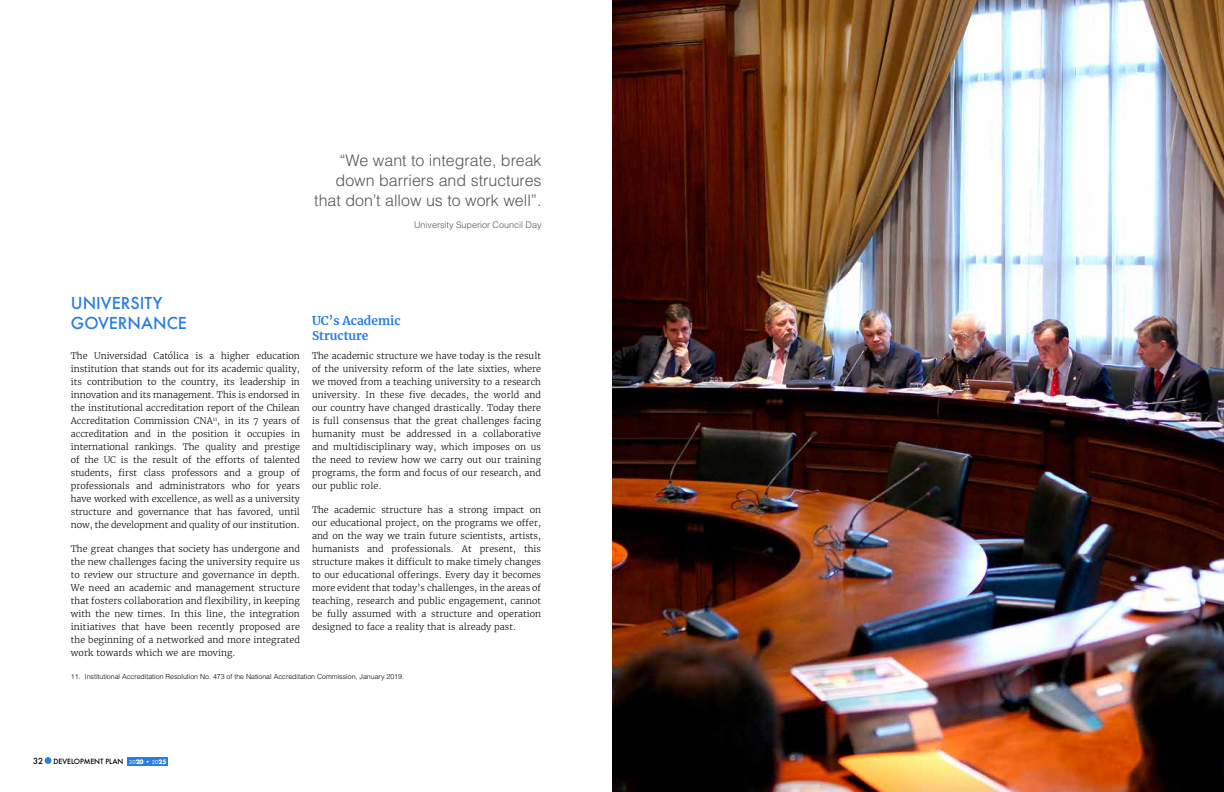
<style>
.page{position:relative;width:1224px;height:792px;background:#fff}
.page>*{position:absolute;margin:0;border:0;box-sizing:border-box;transform-origin:0 0}
.t1{font:300 16px/20px "Helvetica";color:#52555a;text-align:right}
.t2{font:500 16px/20px "Futura";color:#2a7de1}
.t3{font:700 12px/15px "Merriweather";color:#2a7de1}
.t4{font:300 9px/13px "Merriweather";color:#000;text-align:justify}
.t5{font:300 9px "Helvetica";color:#52555a}
.t6{font:500 8.1px "Futura";color:#000}
.t7{font:300 7px "Helvetica";color:#000}
.t8{font:500 7px "Futura";letter-spacing:-.01em;color:#000}
.s1{font-family:"Futura T";font-weight:400;font-size:5.9px;color:#fff}
.s2{font-weight:700;font-size:5.9px;color:#fff}
</style>
<div class="page">
<div style="left:127px;top:757px;width:41px;height:8px;background:#2a7de1"></div>
<div style="left:45px;top:757px;width:6px;height:7px;background:#2a7de1;border-radius:50%"></div>
<img style="left:612px;top:0;width:612px;height:792px">
<h1 class="t1" style="left:314px;top:149px;width:229px">“We want to integrate, break down barriers and structures that don’t allow us to work well”.</h1>
<p class="t5" style="left:414px;top:219px;width:129px">University Superior Council Day</p>
<h1 class="t2" style="left:71px;top:293px;width:118px">UNIVERSITY<br>GOVERNANCE</h1>
<p class="t4" style="left:71px;top:349px;width:231px">The Universidad Católica is a higher education institution that stands out for its academic quality, its contribution to the country, its leadership in innovation and its management. This is endorsed in the institutional accreditation report of the Chilean Accreditation Commission CNA<sup>11</sup>, in its 7 years of accreditation and in the position it occupies in international rankings. The quality and prestige of the UC is the result of the efforts of talented students, first class professors and a group of professionals and administrators who for years have worked with excellence, as well as a university structure and governance that has favored, until now, the development and quality of our institution.</p>
<p class="t4" style="left:71px;top:543px;width:231px">The great changes that society has undergone and the new challenges facing the university require us to review our structure and governance in depth.<br>We need an academic and management structure that fosters collaboration and flexibility, in keeping with the new times. In this line, the integration initiatives that have been recently proposed are the beginning of a networked and more integrated work towards which we are moving.</p>
<h2 class="t3" style="left:312px;top:313px;width:90px">UC’s Academic<br>Structure</h2>
<p class="t4" style="left:312px;top:349px;width:231px">The academic structure we have today is the result of the university reform of the late sixties, where we moved from a teaching university to a research university. In these five decades, the world and our country have changed drastically. Today there is full consensus that the great challenges facing humanity must be addressed in a collaborative and multidisciplinary way, which imposes on us the need to review how we carry out our training programs, the form and focus of our research, and our public role.</p>
<p class="t4" style="left:312px;top:503px;width:231px">The academic structure has a strong impact on our educational project, on the programs we offer, and on the way we train future scientists, artists, humanists and professionals. At present, this structure makes it difficult to make timely changes to our educational offerings. Every day it becomes more evident that today’s challenges, in the areas of teaching, research and public engagement, cannot be fully assumed with a structure and operation designed to face a reality that is already past.</p>
<p class="t7" style="left:71px;top:672px;width:335px">11. Institutional Accreditation Resolution No. 473 of the National Accreditation Commission, January 2019.</p>
<p class="t6" style="left:33px;top:755px;width:11px">32</p>
<p class="t8" style="left:54px;top:757px;width:114px">DEVELOPMENT PLAN <span class="s1">20</span><span class="s2">20 •</span> <span class="s1">20</span><span class="s2">25</span></p>
</div>
